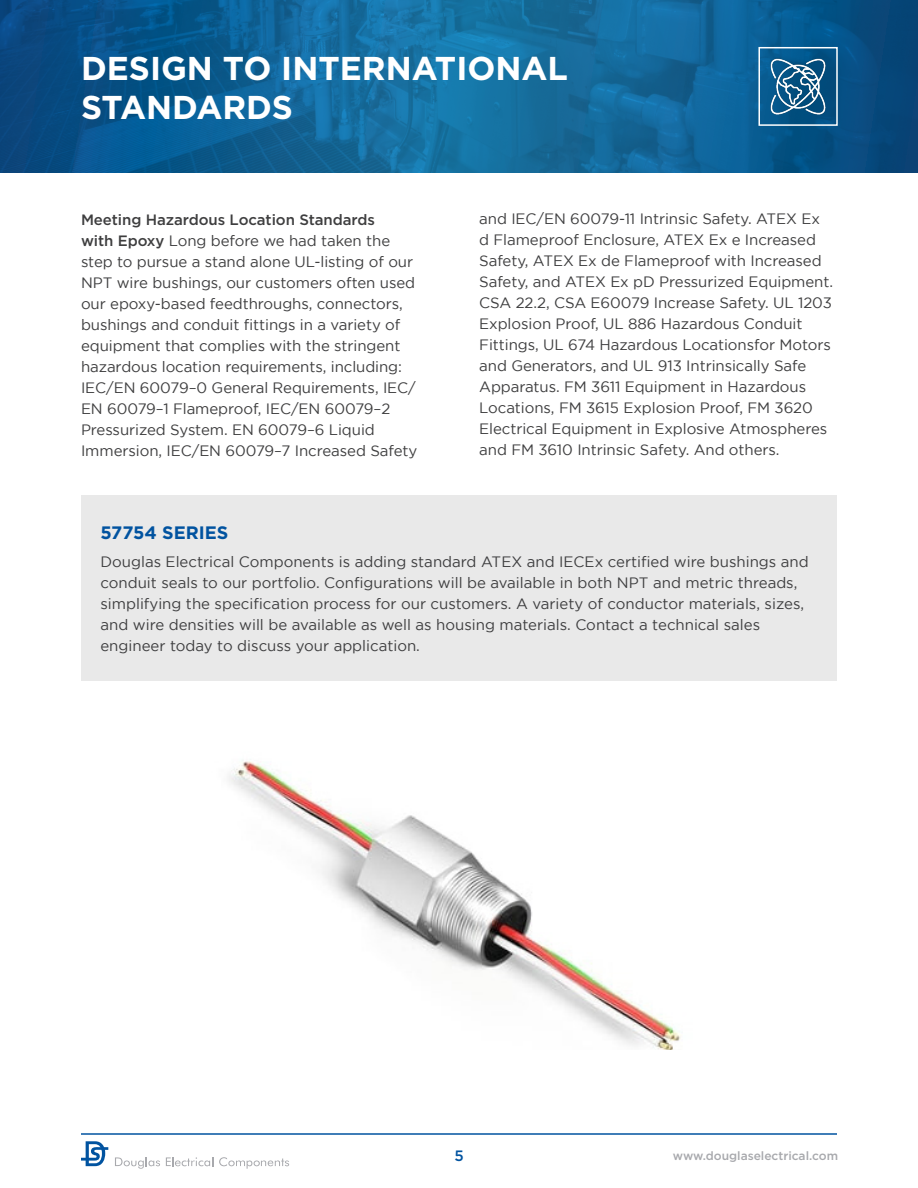
<style>
.page{position:relative;width:918px;height:1188px;background:#fff}
.page>*{position:absolute;margin:0;border:0;box-sizing:border-box;transform-origin:0 0}
.t1{font:700 33px/39.6px "Gotham";color:#fff}
.Body_title{font:700 18px "Gotham";color:#0153a0}
.Body_Copy{font:15px/21px "Gotham";letter-spacing:-.005em;color:#3e3e3f}
.t2{font:500 15px "Gotham";color:#0153a0}
.t3{font:500 12px "Gotham";color:#a8a9ad}
.s1{font-weight:500}
</style>
<div class="page">
<hr style="left:81px;top:1133px;width:756px;height:2px;background:#0153a0">
<svg style="left:115px;top:1157px;width:45px;height:12px"></svg>
<svg style="left:166px;top:1157px;width:47px;height:9px"></svg>
<svg style="left:219px;top:1157px;width:70px;height:12px"></svg>
<svg style="left:81px;top:1141px;width:27px;height:25px"></svg>
<img style="left:0;top:0;width:918px;height:173px">
<div style="left:758px;top:47px;width:80px;height:79px;border:2px solid #fff"></div>
<img style="left:769px;top:58px;width:58px;height:57px">
<div style="left:81px;top:495px;width:756px;height:186px;background:#e9e9e9"></div>
<img style="left:229px;top:760px;width:452px;height:290px">
<p class="t1" style="left:81px;top:48px;width:489px">DESIGN TO INTERNATIONAL<br>STANDARDS</p>
<p class="Body_Copy" style="left:81px;top:209px;width:338px"><span class="s1">Meeting Hazardous Location Standards<br>with Epoxy</span> Long before we had taken the step to pursue a stand alone UL-listing of our NPT wire bushings, our customers often used our epoxy-based feedthroughs, connectors, bushings and conduit fittings in a variety of equipment that complies with the stringent hazardous location requirements, including:<br>IEC/EN 60079–0 General Requirements, IEC/ EN 60079–1 Flameproof, IEC/EN 60079–2<br>Pressurized System. EN 60079–6 Liquid Immersion, IEC/EN 60079–7 Increased Safety</p>
<p class="Body_Copy" style="left:479px;top:208px;width:355px">and IEC/EN 60079-11 Intrinsic Safety. ATEX Ex d Flameproof Enclosure, ATEX Ex e Increased Safety, ATEX Ex de Flameproof with Increased Safety, and ATEX Ex pD Pressurized Equipment.<br>CSA 22.2, CSA E60079 Increase Safety. UL 1203<br>Explosion Proof, UL 886 Hazardous Conduit Fittings, UL 674 Hazardous Locationsfor Motors and Generators, and UL 913 Intrinsically Safe Apparatus. FM 3611 Equipment in Hazardous Locations, FM 3615 Explosion Proof, FM 3620<br>Electrical Equipment in Explosive Atmospheres and FM 3610 Intrinsic Safety. And others.</p>
<p class="Body_title" style="left:100px;top:521px;width:129px">57754 SERIES</p>
<p class="Body_Copy" style="left:100px;top:551px;width:710px">Douglas Electrical Components is adding standard ATEX and IECEx certified wire bushings and conduit seals to our portfolio. Configurations will be available in both NPT and metric threads, simplifying the specification process for our customers. A variety of conductor materials, sizes, and wire densities will be available as well as housing materials. Contact a technical sales engineer today to discuss your application.</p>
<p class="t2" style="left:454px;top:1146px;width:11px">5</p>
<p class="t3" style="left:673px;top:1148px;width:167px">www.douglaselectrical.com</p>
</div>
